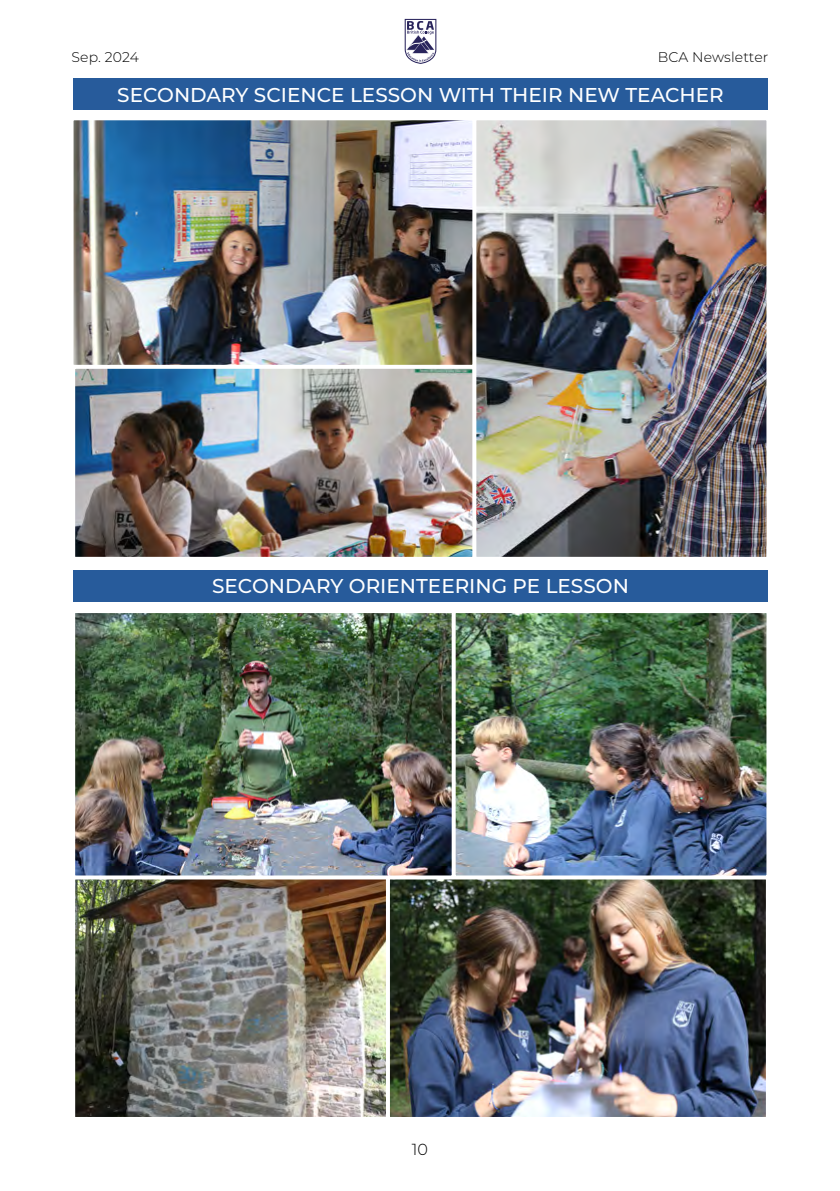
<style>
.page{position:relative;width:840px;height:1191px;background:#fff}
.page>*{position:absolute;margin:0;border:0;box-sizing:border-box;transform-origin:0 0}
.t1{font:500 20px "Montserrat";color:#fff}
.t2{font:300 16px "Montserrat";color:#000}
.t3{font:300 14px "Montserrat";letter-spacing:.01em;color:#000}
</style>
<div class="page">
<svg style="left:404px;top:19px;width:32px;height:45px"></svg>
<img style="left:76px;top:880px;width:309px;height:236px">
<div style="left:73px;top:877px;width:315px;height:242px;border:2px solid #fff"></div>
<div style="left:73px;top:79px;width:694px;height:31px;background:#275b9b"></div>
<div style="left:73px;top:570px;width:694px;height:31px;background:#275b9b"></div>
<img style="left:477px;top:121px;width:288px;height:435px">
<div style="left:474px;top:118px;width:294px;height:441px;border:2px solid #fff"></div>
<img style="left:76px;top:370px;width:395px;height:186px">
<div style="left:73px;top:367px;width:401px;height:192px;border:2px solid #fff"></div>
<img style="left:74px;top:121px;width:397px;height:243px">
<div style="left:71px;top:118px;width:403px;height:249px;border:2px solid #fff"></div>
<img style="left:76px;top:614px;width:374px;height:260px">
<div style="left:73px;top:611px;width:380px;height:266px;border:2px solid #fff"></div>
<img style="left:391px;top:880px;width:373px;height:236px">
<div style="left:388px;top:877px;width:379px;height:242px;border:2px solid #fff"></div>
<img style="left:456px;top:614px;width:309px;height:260px">
<div style="left:453px;top:611px;width:315px;height:266px;border:2px solid #fff"></div>
<p class="t3" style="left:71px;top:48px;width:69px">Sep. 2024</p>
<p class="t3" style="left:657px;top:48px;width:112px">BCA Newsletter</p>
<p class="t1" style="left:117px;top:81px;width:607px">SECONDARY SCIENCE LESSON WITH THEIR NEW TEACHER</p>
<p class="t1" style="left:212px;top:572px;width:418px">SECONDARY ORIENTEERING PE LESSON</p>
<p class="t2" style="left:411px;top:1138px;width:18px">10</p>
</div>
